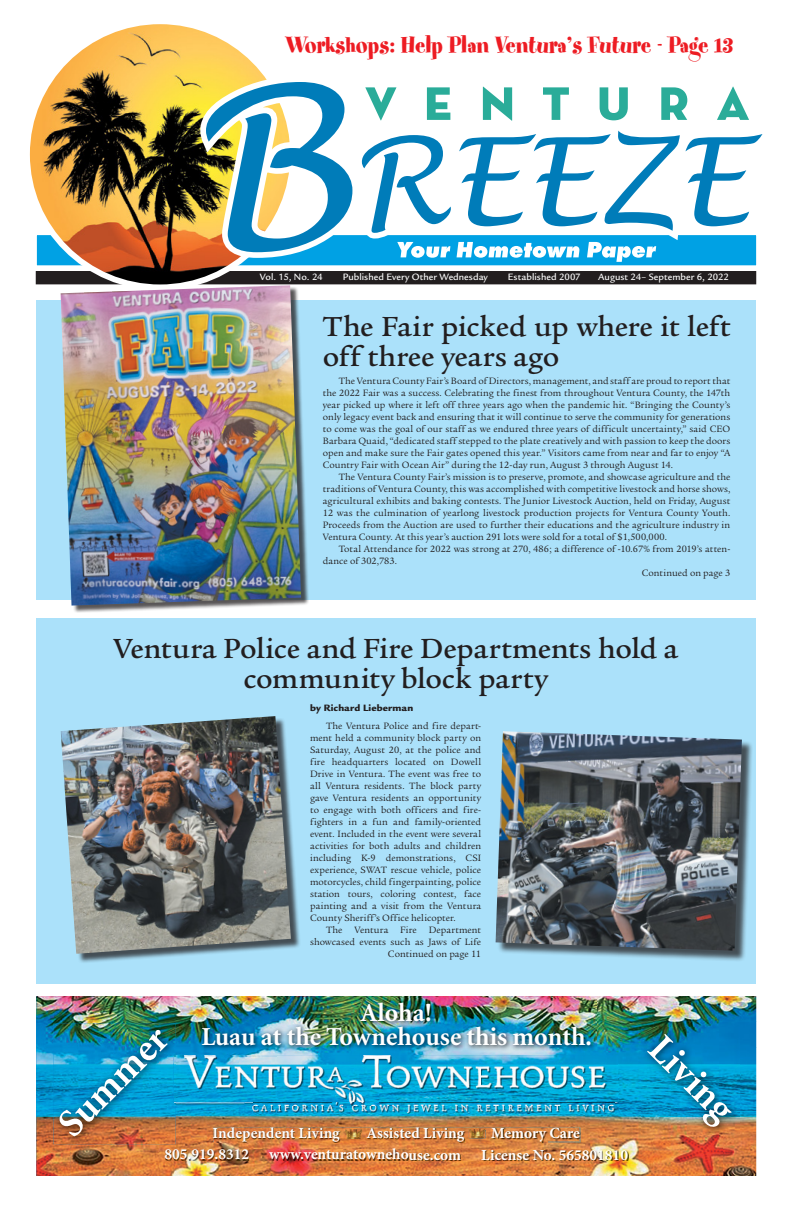
<style>
.page{position:relative;width:792px;height:1224px;background:#fff}
.page>*{position:absolute;margin:0;border:0;box-sizing:border-box;transform-origin:0 0}
.t1{font:700 39px "Minion";color:#fff}
.t2{font:500 30px/30px "Legacy Serif";letter-spacing:-.005em;color:#221e1f}
.t3{font:26px "Spumoni LP";color:#ed1c23}
.t4{font:700 26px/24px "Minion";color:#fff;text-align:center}
.t5{font:700 15.4px "Minion Pro";letter-spacing:-.005em;color:#fff}
.t6{font:10px/12px "Legacy Serif";letter-spacing:.005em;color:#221e1f;text-align:justify}
.t7{font:500 10px "Legacy Sans";letter-spacing:.005em;color:#fff}
.t8{font:900 10px "Legacy Sans";letter-spacing:.01em;color:#221e1f}
</style>
<div class="page">
<div style="left:36px;top:272px;width:720px;height:12px;background:#221e1f"></div>
<div style="left:36px;top:271px;width:720px;height:13px;border:1px solid #221e1f"></div>
<div style="left:36px;top:234px;width:721px;height:32px;background:#00a1e4"></div>
<div style="left:35px;top:234px;width:723px;height:33px;border:1px solid #fff"></div>
<img style="left:27px;top:21px;width:266px;height:266px;border-radius:133px">
<svg style="left:195px;top:68px;width:563px;height:196px"></svg>
<svg style="left:397px;top:252px;width:259px;height:10px"></svg>
<svg style="left:206px;top:82px;width:557px;height:170px"></svg>
<div style="left:36px;top:618px;width:720px;height:366px;background:#abe1fa"></div>
<div style="left:36px;top:300px;width:720px;height:300px;background:#abe1fa"></div>
<img style="left:36px;top:996px;width:171px;height:51px">
<img style="left:207px;top:996px;width:549px;height:25px">
<img style="left:585px;top:1021px;width:68px;height:155px">
<img style="left:653px;top:1021px;width:103px;height:26px">
<img style="left:36px;top:1047px;width:34px;height:129px">
<img style="left:175px;top:1047px;width:410px;height:8px">
<img style="left:722px;top:1047px;width:34px;height:129px">
<img style="left:174px;top:1106px;width:411px;height:70px">
<img style="left:70px;top:1144px;width:104px;height:32px">
<img style="left:653px;top:1135px;width:69px;height:41px">
<img style="left:213px;top:1127px;width:367px;height:15px">
<img style="left:198px;top:998px;width:398px;height:53px">
<img style="left:277px;top:1055px;width:340px;height:47px">
<img style="left:175px;top:1055px;width:102px;height:51px">
<img style="left:253px;top:1112px;width:361px;height:1px">
<img style="left:245px;top:1102px;width:374px;height:10px">
<img style="left:245px;top:1102px;width:372px;height:4px">
<img style="left:214px;top:1142px;width:333px;height:1px">
<img style="left:214px;top:1128px;width:366px;height:14px">
<img style="left:469px;top:1130px;width:16px;height:8px">
<img style="left:346px;top:1138px;width:16px;height:1px">
<img style="left:346px;top:1130px;width:16px;height:8px">
<img style="left:166px;top:1149px;width:462px;height:12px">
<img style="left:53px;top:1024px;width:122px;height:120px">
<img style="left:641px;top:1028px;width:98px;height:107px">
<div style="left:62px;top:286px;width:247px;height:327px;background:#221e1f;opacity:.75"></div>
<img style="left:61px;top:285px;width:240px;height:321px">
<div style="left:63px;top:718px;width:237px;height:245px;background:#221e1f;opacity:.75"></div>
<img style="left:61px;top:716px;width:230px;height:238px">
<div style="left:497px;top:733px;width:256px;height:229px;background:#221e1f;opacity:.75"></div>
<img style="left:496px;top:731px;width:246px;height:220px">
<h3 class="t3" style="left:285px;top:32px;width:449px">Workshops: Help Plan Ventura’s Future - Page 13</h3>
<p class="t7" style="left:260px;top:271px;width:64px">Vol. 15, No. 24</p>
<p class="t7" style="left:343px;top:271px;width:147px">Published Every Other Wednesday</p>
<p class="t7" style="left:508px;top:271px;width:74px">Established 2007</p>
<p class="t7" style="left:598px;top:271px;width:132px">August 24– September 6, 2022</p>
<p class="t7" style="left:246px;top:272px;width:59px">Vol. 3, No. 11</p>
<p class="t7" style="left:408px;top:272px;width:147px">Published Every Other Wednesday</p>
<p class="t7" style="left:666px;top:272px;width:87px">March 10 - 23, 2010</p>
<h2 class="t2" style="left:323px;top:312px;width:409px">The Fair picked up where it left off three years ago</h2>
<p class="t6" style="left:323px;top:375px;width:409px;text-indent:16px">The Ventura County Fair’s Board of Directors, management, and staff are proud to report that the 2022 Fair was a success. Celebrating the finest from throughout Ventura County, the 147th year picked up where it left off three years ago when the pandemic hit. “Bringing the County’s only legacy event back and ensuring that it will continue to serve the community for generations to come was the goal of our staff as we endured three years of difficult uncertainty,” said CEO Barbara Quaid, “dedicated staff stepped to the plate creatively and with passion to keep the doors open and make sure the Fair gates opened this year.” Visitors came from near and far to enjoy “A Country Fair with Ocean Air” during the 12-day run, August 3 through August 14.</p>
<p class="t6" style="left:323px;top:471px;width:409px;text-indent:16px">The Ventura County Fair’s mission is to preserve, promote, and showcase agriculture and the traditions of Ventura County, this was accomplished with competitive livestock and horse shows, agricultural exhibits and baking contests. The Junior Livestock Auction, held on Friday, August 12 was the culmination of yearlong livestock production projects for Ventura County Youth.<br>Proceeds from the Auction are used to further their educations and the agriculture industry in Ventura County. At this year’s auction 291 lots were sold for a total of $1,500,000.</p>
<p class="t6" style="left:339px;top:543px;width:393px">Total Attendance for 2022 was strong at 270, 486; a difference of -10.67% from 2019’s atten-</p>
<p class="t6" style="left:323px;top:555px;width:76px">dance of 302,783.</p>
<p class="t6" style="left:642px;top:567px;width:90px">Continued on page 3</p>
<h2 class="t2" style="left:113px;top:634px;width:567px;text-align:center">Ventura Police and Fire Departments hold a community block party</h2>
<p class="t8" style="left:310px;top:702px;width:105px">by Richard Lieberman</p>
<p class="t6" style="left:310px;top:720px;width:173px;text-indent:16px">The Ventura Police and fire depart&shy;ment held a community block party on Saturday, August 20, at the police and fire headquarters located on Dowell Drive in Ventura. The event was free to all Ventura residents. The block party gave Ventura residents an opportunity to engage with both officers and fire&shy;fighters in a fun and family-oriented event. Included in the event were several activities for both adults and children including K-9 demonstrations, CSI experience, SWAT rescue vehicle, police motorcycles, child fingerpainting, police station tours, coloring contest, face painting and a visit from the Ventura County Sheriff’s Office helicopter.</p>
<p class="t6" style="left:310px;top:924px;width:173px;text-align:right">The Ventura Fire Department showcased events such as Jaws of Life<br>Continued on page 11</p>
<h3 class="t4" style="left:201px;top:1002px;width:392px">Aloha!<br>Luau at the Townehouse this month.</h3>
<h1 class="t1" style="left:50px;top:1116px;width:139px;rotate:-45deg">Summer</h1>
<h1 class="t1" style="left:669px;top:1028px;width:105px;rotate:45deg">Living</h1>
<h3 class="t5" style="left:213px;top:1122px;width:129px">Independent Living</h3>
<h3 class="t5" style="left:367px;top:1122px;width:99px">Assisted Living</h3>
<h3 class="t5" style="left:491px;top:1122px;width:90px">Memory Care</h3>
<h3 class="t5" style="left:164px;top:1143px;width:86px">805.919.8312</h3>
<h3 class="t5" style="left:269px;top:1144px;width:193px">www.venturatownehouse.com</h3>
<h3 class="t5" style="left:481px;top:1144px;width:148px">License No. 565801810</h3>
</div>
